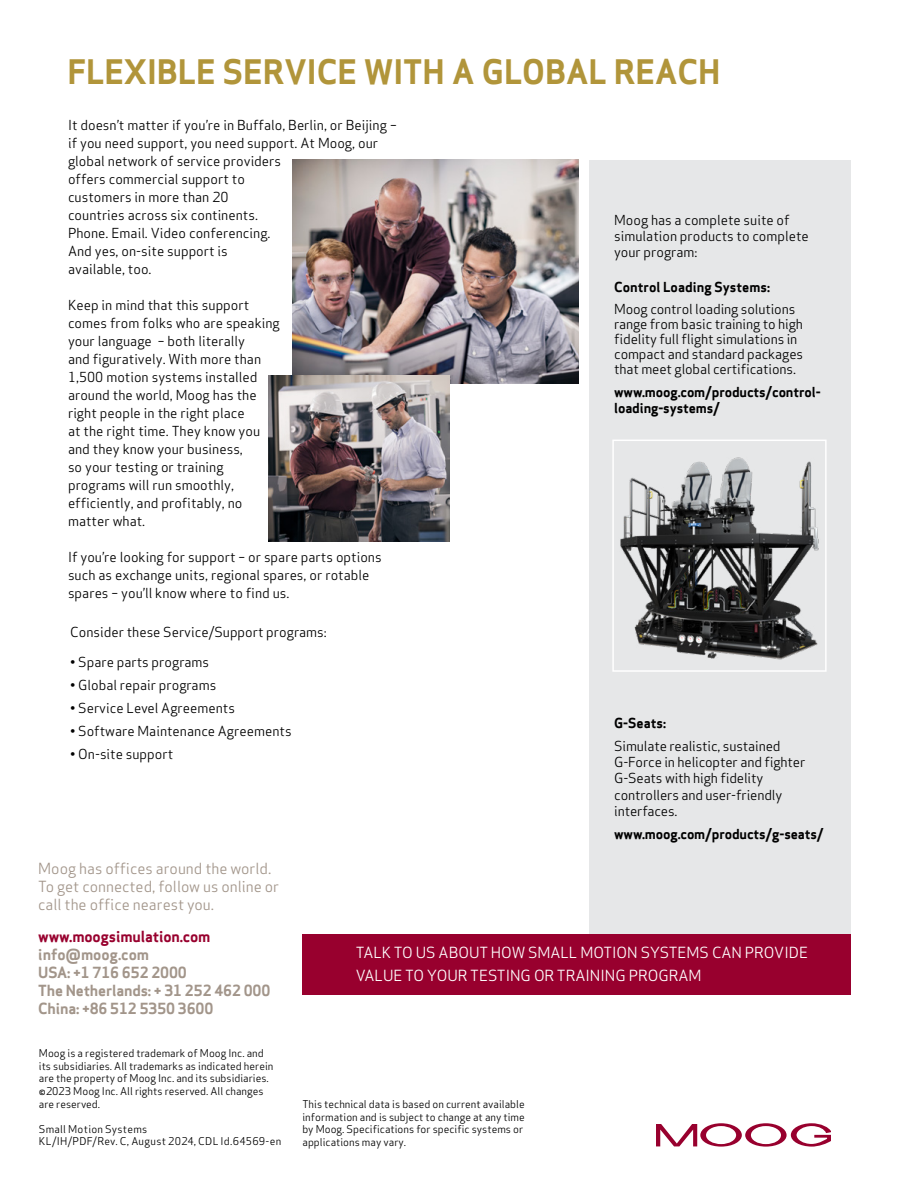
<style>
.page{position:relative;width:918px;height:1188px;background:#fff}
.page>*{position:absolute;margin:0;border:0;box-sizing:border-box;transform-origin:0 0}
.t1{font:700 33px "Apex Sans";color:#b1953a}
.body{font:15px/18px "Apex Sans";color:#a2958a}
.t2{font:15px/22.5px "Apex Sans";color:#fff}
.body-2{font:700 15px "Apex Sans";letter-spacing:-.01em;color:#a2958a}
.body-3{font:700 15px "Apex Sans";letter-spacing:-.01em;color:#98002e}
.body-4{font:13.5px/18px "Apex Sans";color:#000}
.body-5{font:700 13.5px/16.2px "Apex Sans";letter-spacing:-.01em;color:#000}
.body-6{font:10.5px/12.6px "Apex Sans";color:#000}
.body-7{font:10.5px/12.6px "Apex Sans";letter-spacing:.025em;color:#000}
</style>
<div class="page">
<svg style="left:656px;top:1123px;width:175px;height:24px"></svg>
<div style="left:590px;top:160px;width:261px;height:782px;background:#e6e7e8"></div>
<div style="left:302px;top:934px;width:548px;height:61px;background:#98002e"></div>
<img style="left:293px;top:160px;width:286px;height:223px">
<img style="left:269px;top:375px;width:180px;height:167px">
<img style="left:620px;top:457px;width:199px;height:203px">
<div style="left:612px;top:440px;width:215px;height:232px;border:2px solid #fff"></div>
<p class="t1" style="left:68px;top:51px;width:655px">FLEXIBLE SERVICE WITH A GLOBAL REACH</p>
<p class="body-4" style="left:68px;top:115px;width:330px">It doesn’t matter if you’re in Buffalo, Berlin, or Beijing – if you need support, you need support. At Moog, our global network of service providers<br>offers commercial support to<br>customers in more than 20<br>countries across six continents.<br>Phone. Email. Video conferencing.<br>And yes, on-site support is<br>available, too.</p>
<p class="body-4" style="left:68px;top:295px;width:213px">Keep in mind that this support comes from folks who are speaking your language – both literally<br>and figuratively. With more than<br>1,500 motion systems installed around the world, Moog has the right people in the right place<br>at the right time. They know you and they know your business,<br>so your testing or training programs will run smoothly, efficiently, and profitably, no matter what.</p>
<p class="body-4" style="left:68px;top:547px;width:315px">If you’re looking for support – or spare parts options such as exchange units, regional spares, or rotable spares – you’ll know where to find us.</p>
<p class="body-4" style="left:70px;top:622px;width:258px">Consider these Service/Support programs:</p>
<p class="body-4" style="left:70px;top:652px;width:140px">• Spare parts programs</p>
<p class="body-4" style="left:70px;top:674px;width:148px">• Global repair programs</p>
<p class="body-4" style="left:70px;top:697px;width:166px">• Service Level Agreements</p>
<p class="body-4" style="left:70px;top:720px;width:223px">• Software Maintenance Agreements</p>
<p class="body-4" style="left:70px;top:743px;width:104px">• On-site support</p>
<p class="body-4" style="left:614px;top:211px;width:196px;line-height:16.2px">Moog has a complete suite of simulation products to complete your program:</p>
<p class="body-5" style="left:614px;top:279px;width:157px">Control Loading Systems:</p>
<p class="body-4" style="left:614px;top:300px;width:190px;line-height:15px">Moog control loading solutions range from basic training to high fidelity full flight simulations in compact and standard packages that meet global certifications.</p>
<p class="body-5" style="left:614px;top:383px;width:208px">www.moog.com/products/control&shy;loading-systems/</p>
<p class="body-5" style="left:614px;top:715px;width:53px">G-Seats:</p>
<p class="body-4" style="left:614px;top:737px;width:193px;line-height:16.2px">Simulate realistic, sustained<br>G-Force in helicopter and fighter<br>G-Seats with high fidelity controllers and user-friendly interfaces.</p>
<p class="body-5" style="left:614px;top:826px;width:211px">www.moog.com/products/g-seats/</p>
<p class="body" style="left:38px;top:858px;width:242px">Moog has offices around the world.<br>To get connected, follow us online or call the office nearest you.</p>
<p class="body-3" style="left:38px;top:927px;width:174px">www.moogsimulation.com</p>
<p class="body-2" style="left:38px;top:945px;width:112px">info@moog.com</p>
<p class="body-2" style="left:38px;top:963px;width:150px">USA: +1 716 652 2000</p>
<p class="body-2" style="left:38px;top:981px;width:234px">The Netherlands: + 31 252 462 000</p>
<p class="body-2" style="left:38px;top:999px;width:177px">China: +86 512 5350 3600</p>
<p class="body-6" style="left:39px;top:1046px;width:236px">Moog is a registered trademark of Moog Inc. and its subsidiaries. All trademarks as indicated herein are the property of Moog Inc. and its subsidiaries. ©2023 Moog Inc. All rights reserved. All changes are reserved.</p>
<p class="body-7" style="left:39px;top:1122px;width:244px">Small Motion Systems<br>KL/IH/PDF/Rev. C, August 2024, CDL Id.64569-en</p>
<p class="t2" style="left:356px;top:940px;width:454px">TALK TO US ABOUT HOW SMALL MOTION SYSTEMS CAN PROVIDE<br>VALUE TO YOUR TESTING OR TRAINING PROGRAM</p>
<p class="body-6" style="left:302px;top:1097px;width:224px">This technical data is based on current available information and is subject to change at any time by Moog. Specifications for specific systems or applications may vary.</p>
</div>
